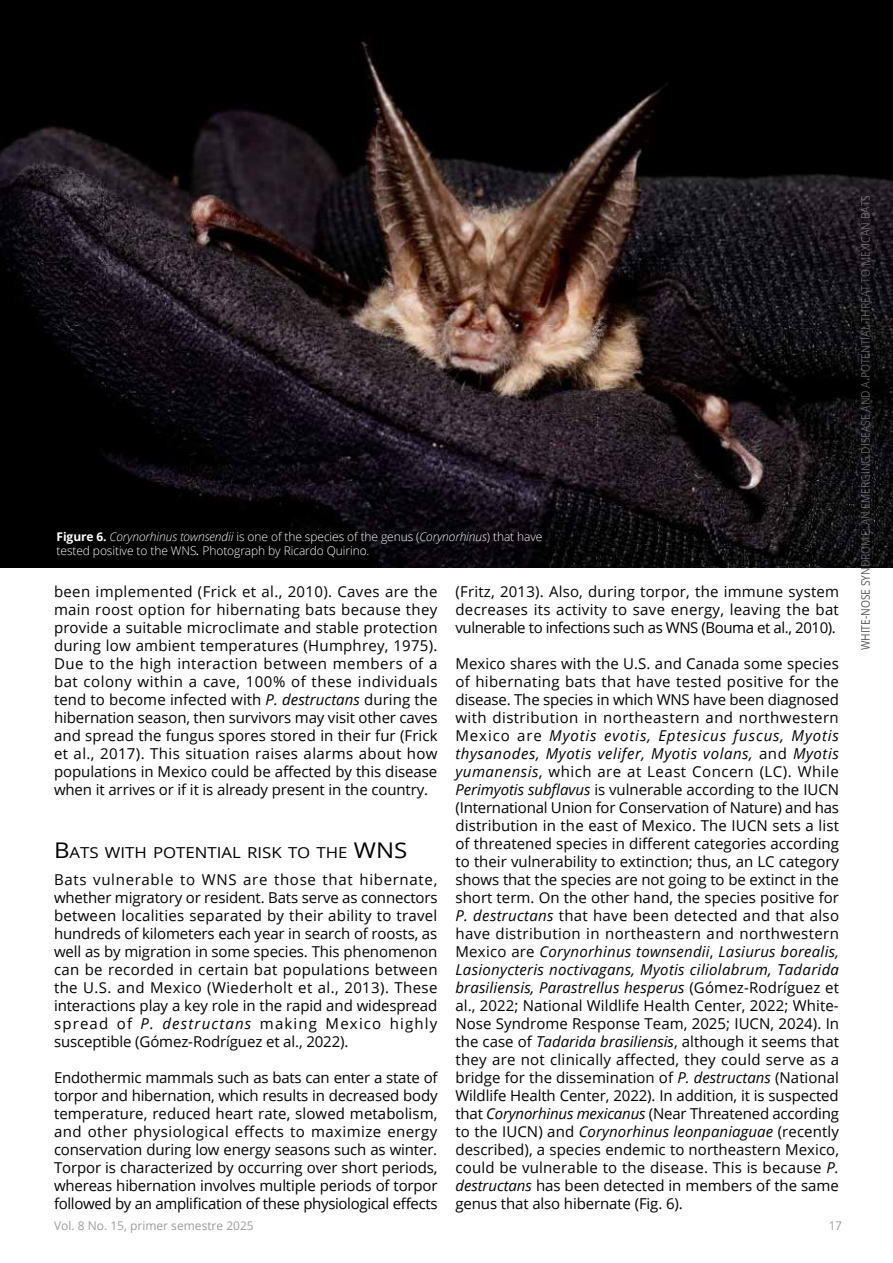
<style>
.page{position:relative;width:893px;height:1263px;background:#fff}
.page>*{position:absolute;margin:0;border:0;box-sizing:border-box;transform-origin:0 0}
.t1{font:15.15px "Open Sans";color:#000;scale:1.11 1}
.t2{font:15px/18px "Open Sans";letter-spacing:-.01em;color:#000;text-align:justify}
.t3{font:300 12px/14.4px "Open Sans";letter-spacing:-.01em;color:#fff}
.t4{font:12px "Open Sans";color:#575756;scale:.85 1}
.t5{font:12px "Open Sans";color:#9d9d9c}
.s1{font-weight:700}
.s2{font-style:italic}
.s3{font-weight:400;font-style:italic}
.s4{font-size:21.6px}
</style>
<div class="page">
<img style="left:0;top:0;width:893px;height:567px">
<p class="t3" style="left:57px;top:529px;width:487px"><span class="s1">Figure 6.</span> <span class="s2">Corynorhinus townsendii</span> is one of the species of the genus (<span class="s2">Corynorhinus</span>) that have tested positive to the WNS<span class="s3">.</span> Photograph by Ricardo Quirino.</p>
<p class="t2" style="left:54px;top:582px;width:385px">been implemented (Frick et al., 2010). Caves are the main roost option for hibernating bats because they provide a suitable microclimate and stable protection during low ambient temperatures (Humphrey, 1975).<br>Due to the high interaction between members of a bat colony within a cave, 100% of these individuals tend to become infected with <span class="s2">P. destructans</span> during the hibernation season, then survivors may visit other caves and spread the fungus spores stored in their fur (Frick et al., 2017). This situation raises alarms about how populations in Mexico could be affected by this disease when it arrives or if it is already present in the country.</p>
<p class="t1" style="left:54px;top:842px;width:304px"><span class="s4">B</span>ATS WITH POTENTIAL RISK TO THE <span class="s4">WNS</span></p>
<p class="t2" style="left:54px;top:870px;width:385px">Bats vulnerable to WNS are those that hibernate, whether migratory or resident. Bats serve as connectors between localities separated by their ability to travel hundreds of kilometers each year in search of roosts, as well as by migration in some species. This phenomenon can be recorded in certain bat populations between the U.S. and Mexico (Wiederholt et al., 2013). These interactions play a key role in the rapid and widespread spread of <span class="s2">P. destructans</span> making Mexico highly susceptible (Gómez-Rodríguez et al., 2022).</p>
<p class="t2" style="left:54px;top:1068px;width:385px">Endothermic mammals such as bats can enter a state of torpor and hibernation, which results in decreased body temperature, reduced heart rate, slowed metabolism, and other physiological effects to maximize energy conservation during low energy seasons such as winter.<br>Torpor is characterized by occurring over short periods, whereas hibernation involves multiple periods of torpor followed by an amplification of these physiological effects</p>
<p class="t2" style="left:455px;top:582px;width:385px">(Fritz, 2013). Also, during torpor, the immune system decreases its activity to save energy, leaving the bat vulnerable to infections such as WNS (Bouma et al., 2010).</p>
<p class="t2" style="left:455px;top:654px;width:385px">Mexico shares with the U.S. and Canada some species of hibernating bats that have tested positive for the disease. The species in which WNS have been diagnosed with distribution in northeastern and northwestern Mexico are <span class="s2">Myotis evotis, Eptesicus fuscus, Myotis thysanodes, Myotis velifer, Myotis volans,</span> and <span class="s2">Myotis yumanensis</span>, which are at Least Concern (LC). While <span class="s2">Perimyotis subflavus</span> is vulnerable according to the IUCN (International Union for Conservation of Nature) and has distribution in the east of Mexico. The IUCN sets a list of threatened species in different categories according to their vulnerability to extinction; thus, an LC category shows that the species are not going to be extinct in the short term. On the other hand, the species positive for <span class="s2">P. destructans</span> that have been detected and that also have distribution in northeastern and northwestern Mexico are <span class="s2">Corynorhinus townsendii</span>, <span class="s2">Lasiurus borealis, Lasionycteris noctivagans, Myotis ciliolabrum, Tadarida brasiliensis, Parastrellus hesperus</span> (Gómez-Rodríguez et al., 2022; National Wildlife Health Center, 2022; White-Nose Syndrome Response Team, 2025; IUCN, 2024). In the case of <span class="s2">Tadarida brasiliensis</span>, although it seems that they are not clinically affected, they could serve as a bridge for the dissemination of <span class="s2">P. destructans</span> (National Wildlife Health Center, 2022). In addition, it is suspected that <span class="s2">Corynorhinus mexicanus</span> (Near Threatened according to the IUCN) and <span class="s2">Corynorhinus leonpaniaguae</span> (recently described), a species endemic to northeastern Mexico, could be vulnerable to the disease. This is because <span class="s2">P. destructans</span> has been detected in members of the same genus that also hibernate (Fig. 6).</p>
<p class="t5" style="left:54px;top:1217px;width:201px">Vol. 8 No. 15, primer semestre 2025</p>
<p class="t5" style="left:828px;top:1217px;width:15px">17</p>
<p class="t4" style="left:857px;top:650px;width:537px;rotate:-90deg">White-Nose Syn drome: an emergin g disease an d a potential threat to M exican bats</p>
</div>
